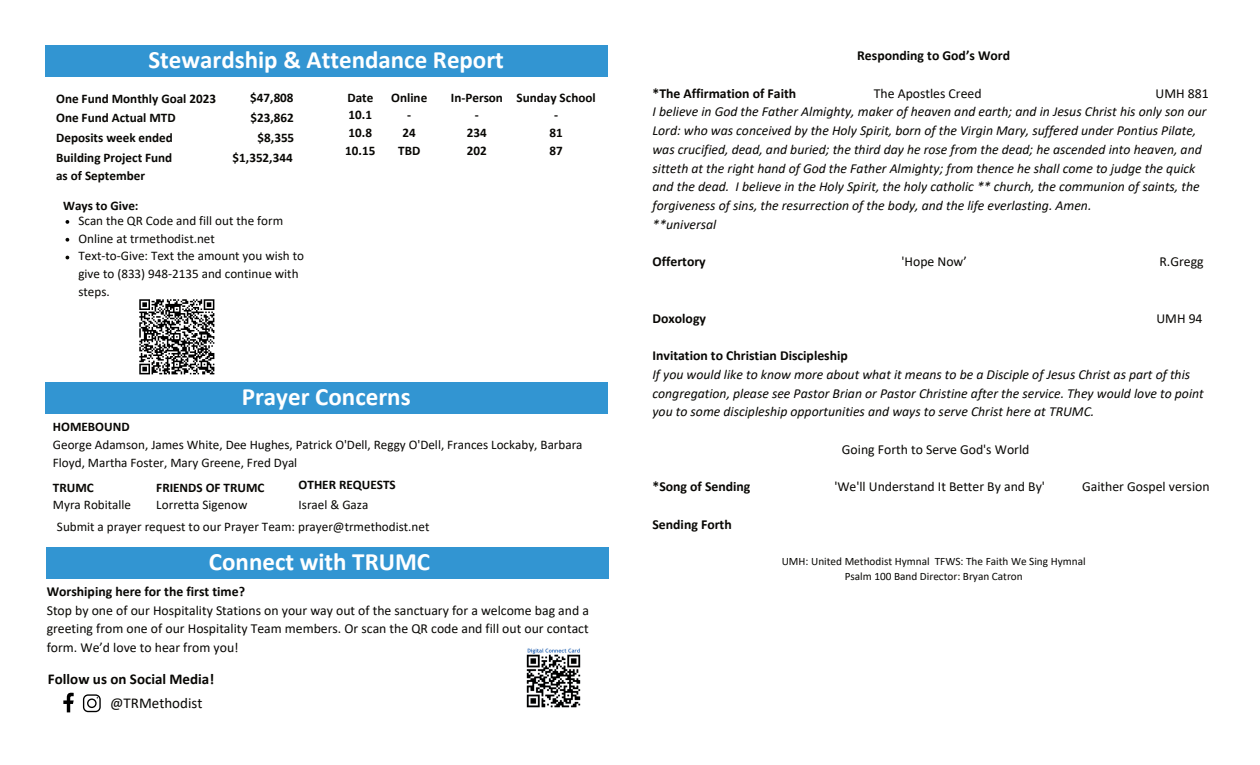
<style>
.page{position:relative;width:1260px;height:765px;background:#fff}
.page>*{position:absolute;margin:0;border:0;box-sizing:border-box;transform-origin:0 0}
.t1{font:700 42.5px "Calibri";color:#fff}
.t2{font:700 25px "Calibri";color:#fff}
.t3{font:700 15px "Calibri";color:#080704}
.t4{font:15px "Calibri";color:#080704}
.t5{font:italic 13.75px/18.8px "Calibri";color:#080704}
.t6{font:13.75px/18.8px "Calibri";color:#080704;text-align:justify}
.t7{font:700 13.75px "Calibri";color:#080704}
.t8{font:13.12px/17.8px "Calibri";color:#080704}
.t9{font:700 13.12px/17.9px "Calibri";color:#080704;text-align:center}
.t10{font:11.25px/15px "Calibri";color:#080704;text-align:center}
</style>
<div class="page">
<img style="left:139px;top:299px;width:76px;height:76px">
<div style="left:45px;top:45px;width:563px;height:31px;background:#3295d2"></div>
<div style="left:45px;top:382px;width:563px;height:32px;background:#3295d2"></div>
<div style="left:47px;top:547px;width:562px;height:32px;background:#3295d2"></div>
<img style="left:526px;top:648px;width:55px;height:60px">
<svg style="left:66px;top:220px;width:3px;height:4px"></svg>
<svg style="left:66px;top:238px;width:3px;height:4px"></svg>
<svg style="left:63px;top:693px;width:11px;height:19px"></svg>
<svg style="left:83px;top:694px;width:18px;height:18px"></svg>
<h2 class="t2" style="left:148px;top:42px;width:357px">Stewardship &amp; Attendance Report</h2>
<p class="t9" style="left:56px;top:89px;width:161px">One Fund Monthly Goal 2023</p>
<p class="t9" style="left:233px;top:87px;width:63px;line-height:20.4px;text-align:right">$47,808 $23,862 $8,355 $1,352,344</p>
<p class="t9" style="left:345px;top:88px;width:32px;text-align:left">Date<br>10.1<br>10.8<br>10.15</p>
<p class="t9" style="left:391px;top:88px;width:38px">Online -<br>24<br>TBD</p>
<p class="t9" style="left:451px;top:88px;width:54px">In-Person -<br>234<br>202</p>
<p class="t9" style="left:517px;top:88px;width:81px">Sunday School -<br>81<br>87</p>
<p class="t9" style="left:56px;top:108px;width:121px">One Fund Actual MTD</p>
<p class="t9" style="left:56px;top:129px;width:118px">Deposits week ended</p>
<p class="t9" style="left:56px;top:149px;width:118px;text-align:left">Building Project Fund as of September</p>
<p class="t9" style="left:63px;top:196px;width:77px">Ways to Give:</p>
<p class="t8" style="left:78px;top:211px;width:227px">Scan the QR Code and fill out the form<br>Online at trmethodist.net<br>Text-to-Give: Text the amount you wish to give to (833) 948-2135 and continue with steps.</p>
<h2 class="t2" style="left:242px;top:379px;width:170px">Prayer Concerns</h2>
<h1 class="t1" style="left:183px;top:380px;width:289px">Prayer Concerns</h1>
<p class="t9" style="left:53px;top:418px;width:78px">HOMEBOUND</p>
<p class="t8" style="left:53px;top:436px;width:531px">George Adamson, James White, Dee Hughes, Patrick O'Dell, Reggy O'Dell, Frances Lockaby, Barbara<br>Floyd, Martha Foster, Mary Greene, Fred Dyal</p>
<p class="t9" style="left:53px;top:478px;width:42px">TRUMC</p>
<p class="t8" style="left:53px;top:496px;width:80px">Myra Robitalle</p>
<p class="t9" style="left:299px;top:476px;width:99px">OTHER REQUESTS</p>
<p class="t8" style="left:57px;top:518px;width:374px">Submit a prayer request to our Prayer Team: prayer@trmethodist.net</p>
<p class="t9" style="left:156px;top:478px;width:110px">FRIENDS OF TRUMC</p>
<p class="t8" style="left:156px;top:496px;width:93px">Lorretta Sigenow</p>
<p class="t8" style="left:299px;top:496px;width:71px">Israel &amp; Gaza</p>
<h2 class="t2" style="left:209px;top:544px;width:223px">Connect with TRUMC</h2>
<p class="t7" style="left:47px;top:582px;width:200px">Worshiping here for the first time?</p>
<p class="t6" style="left:47px;top:600px;width:544px">Stop by one of our Hospitality Stations on your way out of the sanctuary for a welcome bag and a greeting from one of our Hospitality Team members. Or scan the QR code and fill out our contact form. We’d love to hear from you!</p>
<p class="t3" style="left:48px;top:668px;width:168px">Follow us on Social Media!</p>
<p class="t4" style="left:110px;top:693px;width:94px">@TRMethodist</p>
<p class="t7" style="left:857px;top:46px;width:155px">Responding to God’s Word</p>
<p class="t7" style="left:652px;top:83px;width:145px">*The Affirmation of Faith</p>
<p class="t6" style="left:874px;top:83px;width:109px">The Apostles Creed</p>
<p class="t6" style="left:1156px;top:83px;width:55px">UMH 881</p>
<p class="t5" style="left:652px;top:102px;width:556px">I believe in God the Father Almighty, maker of heaven and earth; and in Jesus Christ his only son our Lord: who was conceived by the Holy Spirit, born of the Virgin Mary, suffered under Pontius Pilate, was crucified, dead, and buried; the third day he rose from the dead; he ascended into heaven, and sitteth at the right hand of God the Father Almighty; from thence he shall come to judge the quick and the dead. I believe in the Holy Spirit, the holy catholic ** church, the communion of saints, the forgiveness of sins, the resurrection of the body, and the life everlasting. Amen.<br>**universal</p>
<p class="t7" style="left:652px;top:252px;width:55px">Offertory</p>
<p class="t6" style="left:902px;top:252px;width:67px">'Hope Now’</p>
<p class="t6" style="left:1159px;top:252px;width:46px">R.Gregg</p>
<p class="t7" style="left:652px;top:308px;width:55px">Doxology</p>
<p class="t6" style="left:1156px;top:308px;width:48px">UMH 94</p>
<p class="t7" style="left:652px;top:346px;width:197px">Invitation to Christian Discipleship</p>
<p class="t5" style="left:652px;top:364px;width:553px">If you would like to know more about what it means to be a Disciple of Jesus Christ as part of this congregation, please see Pastor Brian or Pastor Christine after the service. They would love to point you to some discipleship opportunities and ways to serve Christ here at TRUMC.</p>
<p class="t6" style="left:842px;top:440px;width:189px">Going Forth to Serve God's World</p>
<p class="t7" style="left:652px;top:477px;width:99px">*Song of Sending</p>
<p class="t6" style="left:834px;top:477px;width:212px">'We'll Understand It Better By and By'</p>
<p class="t6" style="left:1082px;top:477px;width:129px">Gaither Gospel version</p>
<p class="t7" style="left:652px;top:515px;width:81px">Sending Forth</p>
<p class="t10" style="left:782px;top:553px;width:305px">UMH: United Methodist Hymnal TFWS: The Faith We Sing Hymnal<br>Psalm 100 Band Director: Bryan Catron</p>
</div>
